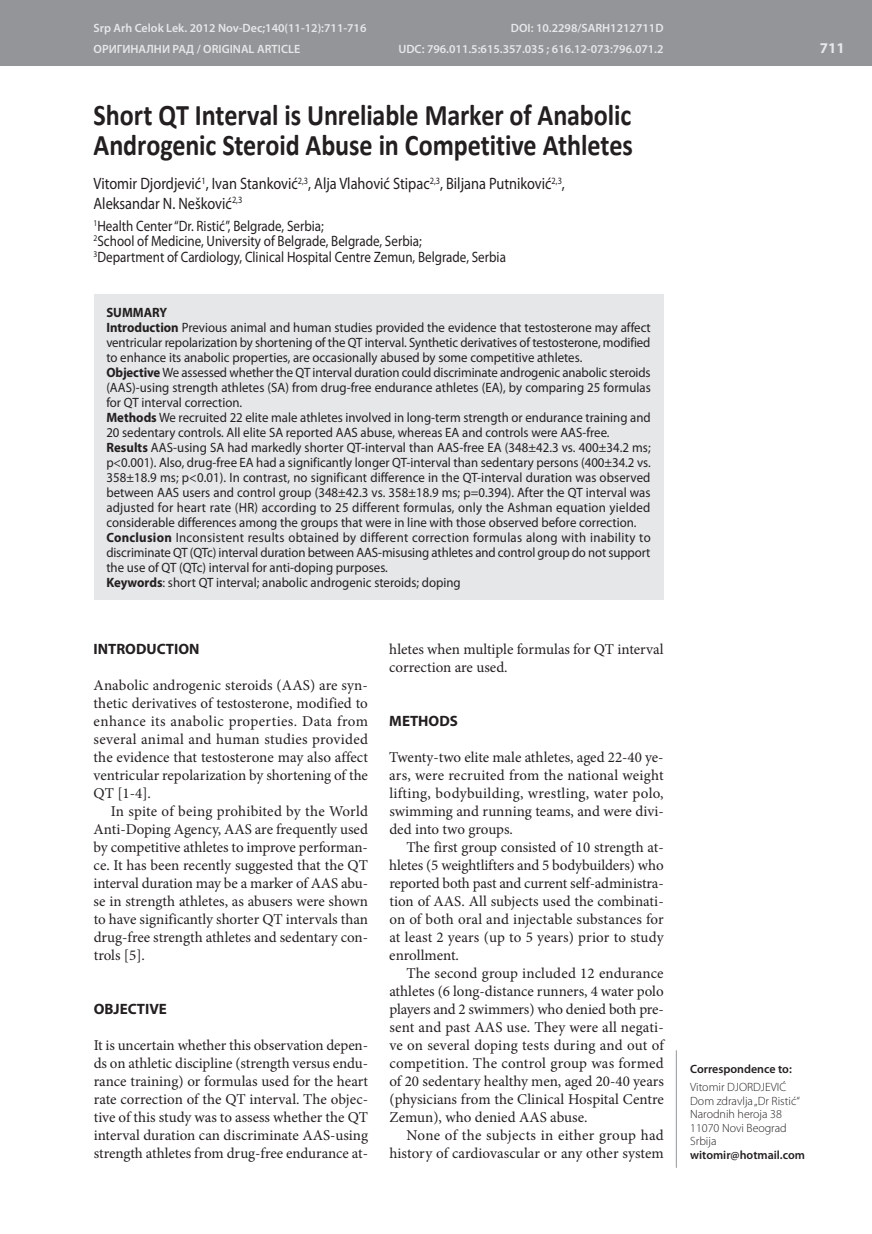
<style>
.page{position:relative;width:872px;height:1234px;background:#fff}
.page>*{position:absolute;margin:0;border:0;box-sizing:border-box;transform-origin:0 0}
.t1{font:700 30px/30px "Calibri";letter-spacing:-.005em;color:#231f20;scale:.87 1}
.t2{font:16.5px/19.5px "Myriad Pro";color:#231f20;scale:.87 1}
.t3{font:15px/18px "Minion Pro";color:#231f20;text-align:justify}
.t4{font:15px/15.8px "Myriad Pro";color:#231f20;scale:.87 1}
.t5{font:700 15px "Myriad Pro";color:#231f20}
.t6{font:700 15px "Myriad Pro";color:#e6e7e9}
.t7{font:13.5px/15px "Myriad Pro";color:#231f20;scale:.95 1}
.t8{font:600 12px "Myriad Pro";color:#e6e7e9}
.t9{font:300 12px/13.5px "Myriad Pro";color:#231f20}
.t10{font:600 12px "Myriad Pro";color:#231f20}
.s1{font-weight:700}
</style>
<div class="page">
<div style="left:0;top:0;width:872px;height:66px;background:#939598"></div>
<hr style="left:676px;top:1050px;width:1px;height:117px;background:#939598">
<div style="left:94px;top:294px;width:569px;height:305px;background:#e6e7e9"></div>
<hr style="left:0;top:0;width:1px;height:66px;background:#e6e7e9">
<p class="t8" style="left:94px;top:20px;width:274px">Srp Arh Celok Lek. 2012 Nov-Dec;140(11-12):711-716</p>
<p class="t8" style="left:511px;top:20px;width:154px">DOI: 10.2298/SARH1212711D</p>
<p class="t8" style="left:94px;top:42px;width:208px">ОРИГИНАЛНИ РАД / ORIGINAL ARTICLE</p>
<p class="t8" style="left:398px;top:42px;width:267px">UDC: 796.011.5:615.357.035 ; 616.12-073:796.071.2</p>
<h1 class="t1" style="left:94px;top:98px;width:621px">Short QT Interval is Unreliable Marker of Anabolic<br>Androgenic Steroid Abuse in Competitive Athletes</h1>
<p class="t2" style="left:94px;top:173px;width:543px">Vitomir Djordjević<sup>1</sup>, Ivan Stanković<sup>2,3</sup>, Alja Vlahović Stipac<sup>2,3</sup>, Biljana Putniković<sup>2,3</sup>,<br>Aleksandar N. Nešković<sup>2,3</sup></p>
<p class="t4" style="left:94px;top:217px;width:475px"><sup>1</sup>Health Center “Dr. Ristić”, Belgrade, Serbia;<br><sup>2</sup>School of Medicine, University of Belgrade, Belgrade, Serbia;<br><sup>3</sup>Department of Cardiology, Clinical Hospital Centre Zemun, Belgrade, Serbia</p>
<p class="t7" style="left:106px;top:304px;width:575px"><span class="s1">SUMMARy<br>Introduction</span> Previous animal and human studies provided the evidence that testosterone may affect ventricular repolarization by shortening of the QT interval. Synthetic derivatives of testosterone, modified to enhance its anabolic properties, are occasionally abused by some competitive athletes.<br><span class="s1">Objective</span> We assessed whether the QT interval duration could discriminate androgenic anabolic steroids (AAS)-using strength athletes (SA) from drug-free endurance athletes (EA), by comparing 25 formulas for QT interval correction.<br><span class="s1">Methods</span> We recruited 22 elite male athletes involved in long-term strength or endurance training and 20 sedentary controls. All elite SA reported AAS abuse, whereas EA and controls were AAS-free.<br><span class="s1">Results</span> AAS-using SA had markedly shorter QT-interval than AAS-free EA (348±42.3 vs. 400±34.2 ms; p&lt;0.001). Also, drug-free EA had a significantly longer QT-interval than sedentary persons (400±34.2 vs.<br>358±18.9 ms; p&lt;0.01). In contrast, no significant difference in the QT-interval duration was observed between AAS users and control group (348±42.3 vs. 358±18.9 ms; p=0.394). After the QT interval was adjusted for heart rate (HR) according to 25 different formulas, only the Ashman equation yielded considerable differences among the groups that were in line with those observed before correction.<br><span class="s1">Conclusion</span> Inconsistent results obtained by different correction formulas along with inability to discriminate QT (QTc) interval duration between AAS-misusing athletes and control group do not support the use of QT (QTc) interval for anti-doping purposes.<br><span class="s1">keywords</span>: short QT interval; anabolic androgenic steroids; doping</p>
<p class="t5" style="left:94px;top:639px;width:107px">INTRODUCTION</p>
<p class="t3" style="left:94px;top:676px;width:276px">Anabolic androgenic steroids (AAS) are syn&shy;thetic derivatives of testosterone, modified to enhance its anabolic properties. Data from several animal and human studies provided the evidence that testosterone may also affect ventricular repolarization by shortening of the QT [1-4].</p>
<p class="t3" style="left:94px;top:802px;width:276px;text-indent:17px">In spite of being prohibited by the World Anti-Doping Agency, AAS are frequently used by competitive athletes to improve performan&shy;ce. It has been recently suggested that the QT interval duration may be a marker of AAS abu&shy;se in strength athletes, as abusers were shown to have significantly shorter QT intervals than drug-free strength athletes and sedentary con&shy;trols [5].</p>
<p class="t5" style="left:94px;top:999px;width:75px">OBjECTIvE</p>
<p class="t3" style="left:94px;top:1036px;width:276px">It is uncertain whether this observation depen&shy;ds on athletic discipline (strength versus endu&shy;rance training) or formulas used for the heart rate correction of the QT interval. The objec&shy;tive of this study was to assess whether the QT interval duration can discriminate AAS-using strength athletes from drug-free endurance at-</p>
<p class="t3" style="left:389px;top:640px;width:276px">hletes when multiple formulas for QT interval correction are used.</p>
<p class="t5" style="left:389px;top:711px;width:70px">METHODS</p>
<p class="t3" style="left:389px;top:748px;width:276px">Twenty-two elite male athletes, aged 22-40 ye&shy;ars, were recruited from the national weight lifting, bodybuilding, wrestling, water polo, swimming and running teams, and were divi&shy;ded into two groups.</p>
<p class="t3" style="left:389px;top:838px;width:276px;text-indent:17px">The first group consisted of 10 strength at&shy;hletes (5 weightlifters and 5 bodybuilders) who reported both past and current self-administra&shy;tion of AAS. All subjects used the combinati&shy;on of both oral and injectable substances for at least 2 years (up to 5 years) prior to study enrollment.</p>
<p class="t3" style="left:389px;top:964px;width:276px;text-indent:17px">The second group included 12 endurance athletes (6 long-distance runners, 4 water polo players and 2 swimmers) who denied both pre&shy;sent and past AAS use. They were all negati&shy;ve on several doping tests during and out of competition. The control group was formed of 20 sedentary healthy men, aged 20-40 years (physicians from the Clinical Hospital Centre Zemun), who denied AAS abuse.</p>
<p class="t3" style="left:389px;top:1126px;width:276px;text-align:right">None of the subjects in either group had history of cardiovascular or any other system</p>
<p class="t6" style="left:820px;top:38px;width:26px">711</p>
<p class="t10" style="left:690px;top:1061px;width:103px">Correspondence to:</p>
<p class="t9" style="left:690px;top:1080px;width:111px">Vitomir DJORDJEVIĆ<br>Dom zdravlja „Dr Ristić“<br>Narodnih heroja 38<br>11070 Novi Beograd<br>Srbija</p>
<p class="t10" style="left:690px;top:1146px;width:116px">witomir@hotmail.com</p>
</div>
